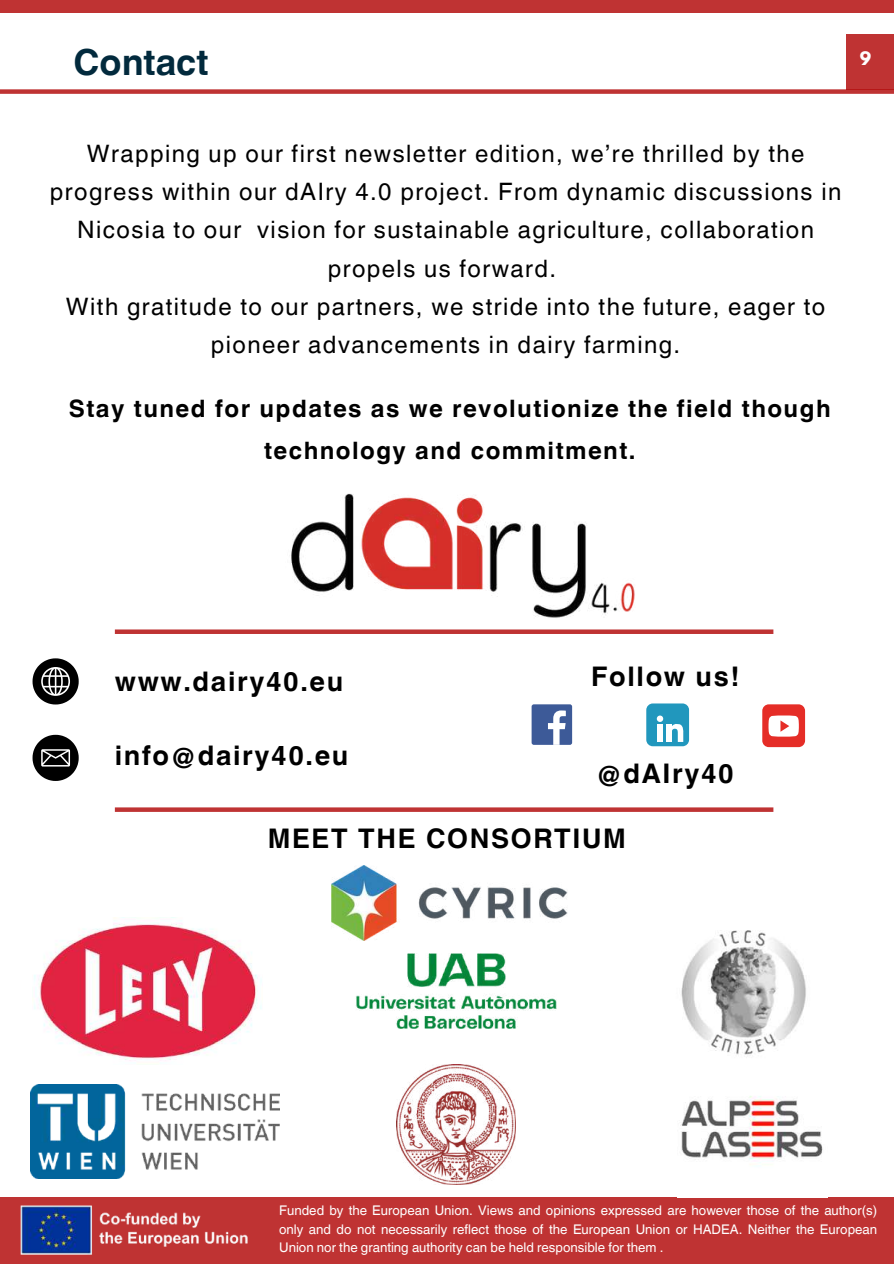
<style>
.page{position:relative;width:894px;height:1264px;background:#fff}
.page>*{position:absolute;margin:0;border:0;box-sizing:border-box;transform-origin:0 0}
.t1{font:700 36px "Helvetica World";color:#022a3d}
.t2{font:700 27px "Helvetica World";letter-spacing:.06em;color:#000}
.t3{font:24px/38.2px "Helvetica World";letter-spacing:.06em;color:#000;text-align:center}
.t4{font:700 24px/41.7px "Helvetica World";letter-spacing:.06em;color:#000;text-align:center}
.t5{font:700 16.5px "League Spartan";color:#fff}
.t6{font:13.35px/18.3px "Helvetica World";color:#fff;text-align:justify}
</style>
<div class="page">
<div style="left:0;top:0;width:893px;height:12px;background:#bf3333"></div>
<div style="left:0;top:1197px;width:893px;height:66px;background:#bf3333"></div>
<div style="left:0;top:89px;width:893px;height:5px;background:#bf3333"></div>
<div style="left:846px;top:34px;width:47px;height:55px;background:#bf3333"></div>
<img style="left:291px;top:493px;width:344px;height:125px">
<img style="left:680px;top:1096px;width:143px;height:69px">
<img style="left:681px;top:930px;width:125px;height:125px">
<svg style="left:33px;top:658px;width:46px;height:46px"></svg>
<div style="left:531px;top:704px;width:41px;height:41px;background:#3d5a98;border-radius:2px"></div>
<svg style="left:548px;top:710px;width:17px;height:35px"></svg>
<div style="left:646px;top:703px;width:42px;height:43px;background:#2197bd;border-radius:6px"></div>
<svg style="left:656px;top:715px;width:7px;height:7px"></svg>
<div style="left:657px;top:724px;width:5px;height:18px;background:#fff"></div>
<div style="left:666px;top:724px;width:5px;height:18px;background:#fff"></div>
<svg style="left:671px;top:724px;width:12px;height:18px"></svg>
<div style="left:762px;top:704px;width:42px;height:43px;background:#e52d27;border-radius:6px"></div>
<svg style="left:768px;top:715px;width:30px;height:21px"></svg>
<svg style="left:33px;top:734px;width:46px;height:47px"></svg>
<img style="left:20px;top:1205px;width:228px;height:50px">
<div style="left:115px;top:629px;width:658px;height:5px;background:#bf3333"></div>
<div style="left:115px;top:807px;width:658px;height:5px;background:#bf3333"></div>
<img style="left:396px;top:1064px;width:119px;height:120px">
<img style="left:356px;top:953px;width:200px;height:75px">
<img style="left:34px;top:917px;width:228px;height:144px">
<img style="left:331px;top:865px;width:236px;height:75px">
<img style="left:30px;top:1084px;width:249px;height:94px">
<h1 class="t1" style="left:73px;top:33px;width:136px">Contact</h1>
<p class="t5" style="left:859px;top:51px;width:13px">9</p>
<p class="t3" style="left:50px;top:134px;width:792px">Wrapping up our first newsletter edition, we’re thrilled by the progress within our dAIry 4.0 project. From dynamic discussions in Nicosia to our vision for sustainable agriculture, collaboration propels us forward.<br>With gratitude to our partners, we stride into the future, eager to pioneer advancements in dairy farming.</p>
<p class="t4" style="left:69px;top:385px;width:763px">Stay tuned for updates as we revolutionize the field though technology and commitment.</p>
<p class="t2" style="left:115px;top:659px;width:230px">www.dairy40.eu</p>
<p class="t2" style="left:115px;top:733px;width:235px">info@dairy40.eu</p>
<p class="t2" style="left:591px;top:654px;width:150px">Follow us!</p>
<p class="t2" style="left:596px;top:751px;width:139px">@dAIry40</p>
<p class="t2" style="left:268px;top:816px;width:359px">MEET THE CONSORTIUM</p>
<p class="t6" style="left:279px;top:1201px;width:599px">Funded by the European Union. Views and opinions expressed are however those of the author(s) only and do not necessarily reflect those of the European Union or HADEA. Neither the European Union nor the granting authority can be held responsible for them .</p>
</div>
